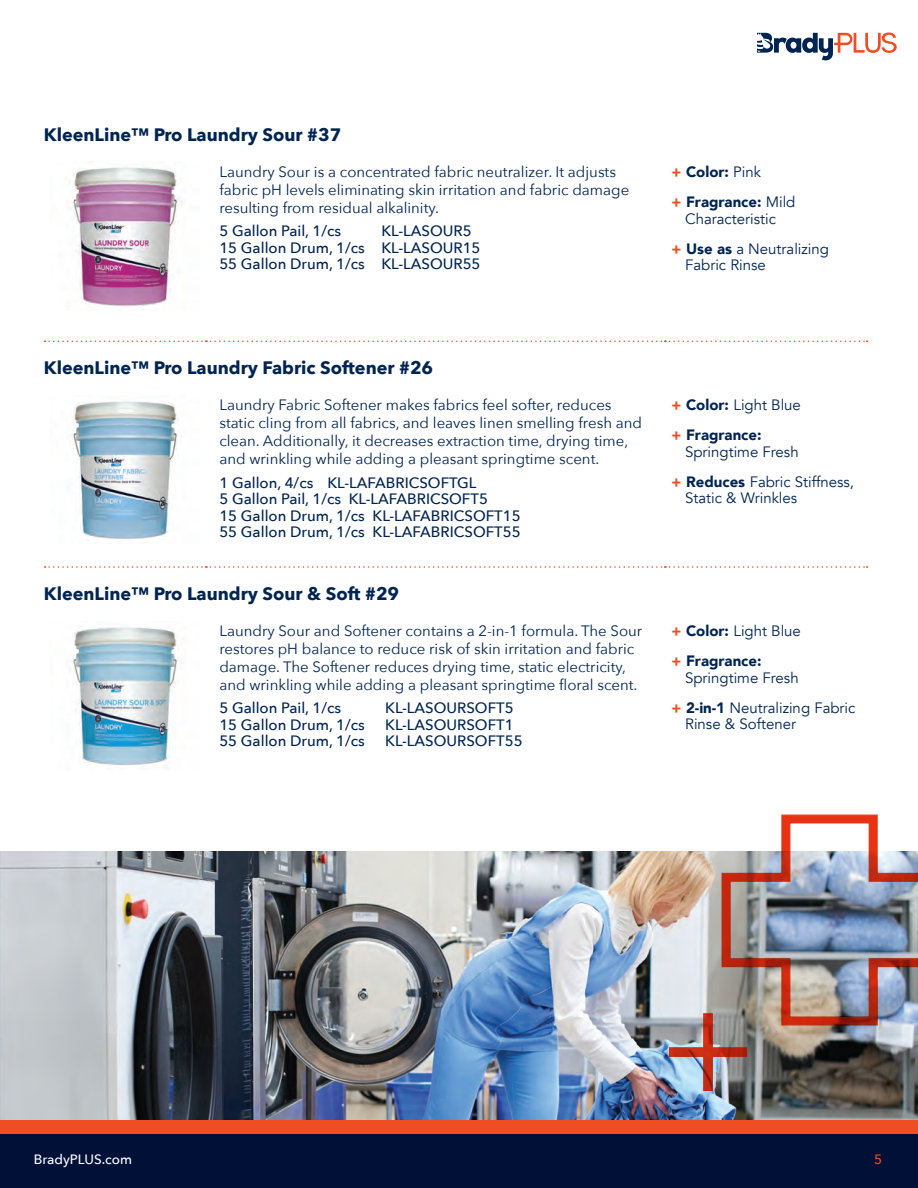
<style>
.page{position:relative;width:918px;height:1188px;background:#fff}
.page>*{position:absolute;margin:0;border:0;box-sizing:border-box;transform-origin:0 0}
.Item_Name{font:700 18px "Avenir Next";color:#002451}
.Item_Description{font:15px/18px "Avenir Next";color:#002451}
.Item_Number{font:500 15px/16.5px "Avenir Next";color:#002451}
.Bullet_Tabs{font:15px/16.5px "Avenir";color:#002451}
.Bullet_Tabs-2{font:900 15px "Avenir";color:#002451}
.t1{font:500 13.5px "Avenir Next";color:#fff}
.t2{font:500 13.5px "Avenir Next";color:#f04d22}
.s1{color:#f04d22}
.s2{font-weight:400}
.s3{font-weight:900;color:#f04d22}
.s4{font-weight:900}
</style>
<div class="page">
<div style="left:0;top:1134px;width:918px;height:54px;background:#001036"></div>
<div style="left:0;top:1120px;width:918px;height:14px;background:#f04d22"></div>
<svg style="left:757px;top:32px;width:140px;height:28px"></svg>
<svg style="left:45px;top:566px;width:823px;height:2px"></svg>
<svg style="left:45px;top:341px;width:823px;height:1px"></svg>
<img style="left:70px;top:167px;width:112px;height:139px">
<img style="left:70px;top:401px;width:109px;height:138px">
<img style="left:67px;top:626px;width:111px;height:140px">
<img style="left:0;top:851px;width:918px;height:269px">
<img style="left:669px;top:814px;width:249px;height:277px">
<p class="Item_Name" style="left:44px;top:119px;width:299px">KleenLine™ Pro Laundry Sour #37</p>
<p class="Item_Description" style="left:219px;top:162px;width:411px">Laundry Sour is a concentrated fabric neutralizer. It adjusts fabric pH levels eliminating skin irritation and fabric damage resulting from residual alkalinity.</p>
<p class="Item_Number" style="left:219px;top:222px;width:123px">5 Gallon Pail, 1/cs</p>
<p class="Item_Number" style="left:219px;top:222px;width:263px;text-indent:162px">KL-LASOUR5<br>15 Gallon Drum, 1/cs KL-LASOUR15</p>
<p class="Item_Number" style="left:219px;top:255px;width:263px">55 Gallon Drum, 1/cs KL-LASOUR55</p>
<p class="Bullet_Tabs-2" style="left:672px;top:159px;width:91px"><span class="s1">+</span> Color: <span class="s2">Pink</span></p>
<p class="Bullet_Tabs" style="left:672px;top:194px;width:125px;text-align:center"><span class="s3">+</span> <span class="s4">Fragrance:</span> Mild<br>Characteristic</p>
<p class="Bullet_Tabs" style="left:685px;top:240px;width:145px;text-indent:-14px"><span class="s3">+</span> <span class="s4">Use as</span> a Neutralizing<br>Fabric Rinse</p>
<p class="Item_Name" style="left:44px;top:352px;width:391px">KleenLine™ Pro Laundry Fabric Softener #26</p>
<p class="Item_Description" style="left:219px;top:395px;width:424px">Laundry Fabric Softener makes fabrics feel softer, reduces static cling from all fabrics, and leaves linen smelling fresh and clean. Additionally, it decreases extraction time, drying time, and wrinkling while adding a pleasant springtime scent.</p>
<p class="Item_Number" style="left:219px;top:474px;width:259px">1 Gallon, 4/cs KL-LAFABRICSOFTGL</p>
<p class="Item_Number" style="left:219px;top:490px;width:270px">5 Gallon Pail, 1/cs KL-LAFABRICSOFT5</p>
<p class="Item_Number" style="left:219px;top:507px;width:303px">15 Gallon Drum, 1/cs KL-LAFABRICSOFT15</p>
<p class="Item_Number" style="left:219px;top:523px;width:303px">55 Gallon Drum, 1/cs KL-LAFABRICSOFT55</p>
<p class="Item_Name" style="left:44px;top:578px;width:357px">KleenLine™ Pro Laundry Sour &amp; Soft #29</p>
<p class="Item_Description" style="left:219px;top:621px;width:424px">Laundry Sour and Softener contains a 2-in-1 formula. The Sour restores pH balance to reduce risk of skin irritation and fabric damage. The Softener reduces drying time, static electricity, and wrinkling while adding a pleasant springtime floral scent.</p>
<p class="Item_Number" style="left:219px;top:699px;width:123px">5 Gallon Pail, 1/cs</p>
<p class="Item_Number" style="left:385px;top:699px;width:130px">KL-LASOURSOFT5</p>
<p class="Item_Number" style="left:219px;top:716px;width:147px">15 Gallon Drum, 1/cs</p>
<p class="Item_Number" style="left:385px;top:716px;width:130px">KL-LASOURSOFT1</p>
<p class="Item_Number" style="left:219px;top:732px;width:147px">55 Gallon Drum, 1/cs</p>
<p class="Item_Number" style="left:385px;top:732px;width:139px">KL-LASOURSOFT55</p>
<p class="Bullet_Tabs" style="left:672px;top:397px;width:131px"><span class="s3">+</span> <span class="s4">Color:</span> Light Blue</p>
<p class="Bullet_Tabs" style="left:685px;top:427px;width:115px;text-indent:-14px"><span class="s3">+</span> <span class="s4">Fragrance:<br></span>Springtime Fresh</p>
<p class="Bullet_Tabs" style="left:685px;top:474px;width:170px;text-indent:-14px"><span class="s3">+</span> <span class="s4">Reduces</span> Fabric Stiffness,<br>Static &amp; Wrinkles</p>
<p class="Bullet_Tabs" style="left:672px;top:623px;width:131px"><span class="s3">+</span> <span class="s4">Color:</span> Light Blue</p>
<p class="Bullet_Tabs" style="left:685px;top:653px;width:115px;text-indent:-14px"><span class="s3">+</span> <span class="s4">Fragrance:<br></span>Springtime Fresh</p>
<p class="Bullet_Tabs" style="left:685px;top:699px;width:172px;text-indent:-14px"><span class="s3">+</span> <span class="s4">2-in-1</span> Neutralizing Fabric<br>Rinse &amp; Softener</p>
<p class="t1" style="left:34px;top:1148px;width:100px">BradyPLUS.com</p>
<p class="t2" style="left:874px;top:1148px;width:10px">5</p>
</div>
